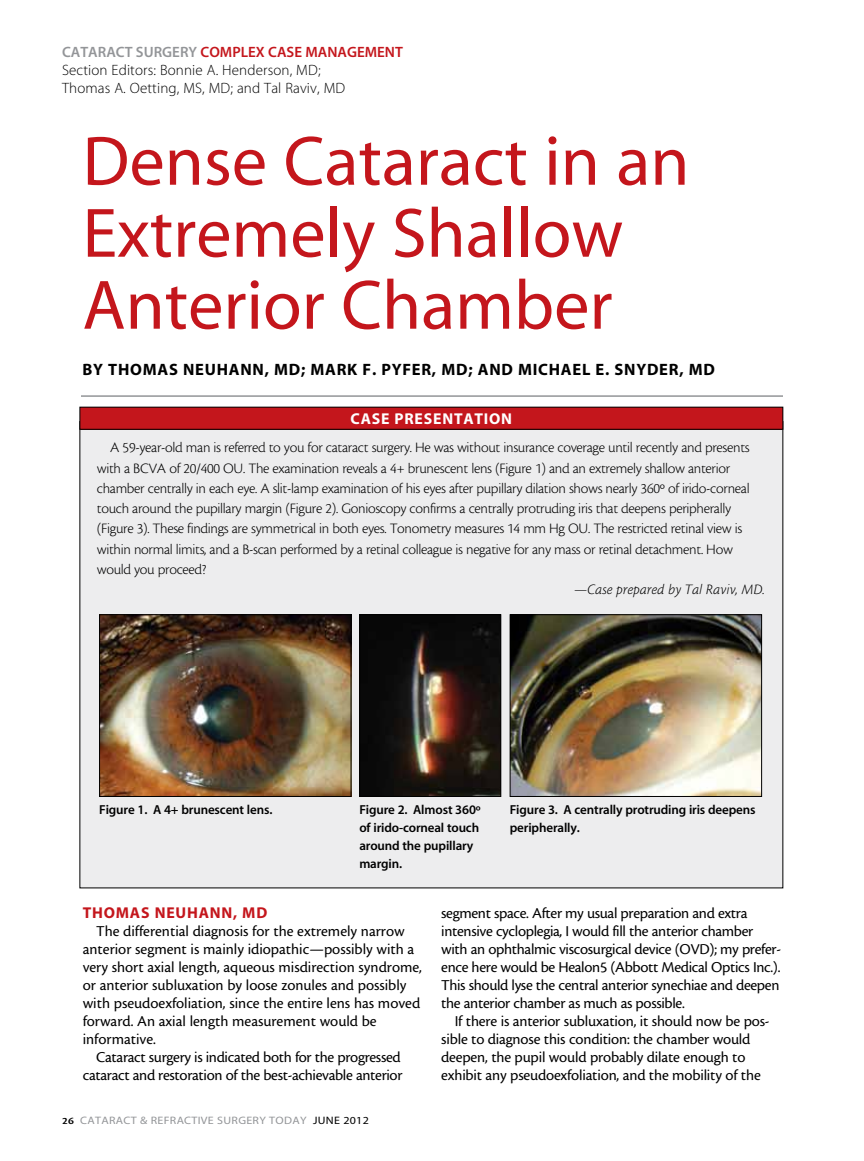
<style>
.page{position:relative;width:864px;height:1161px;background:#fff}
.page>*{position:absolute;margin:0;border:0;box-sizing:border-box;transform-origin:0 0}
.t1{font:70.5px/72px "Myriad MM 400 600";color:#c4161c}
.t2{font:16.5px "Myriad MM 700 600";letter-spacing:.045em;color:#000}
.t3{font:15.75px/18px "Cronos MM 408 10";letter-spacing:-.01em;color:#000}
.t4{font:15.75px "Myriad MM 700 600";color:#c4161c}
.t5{font:15.75px "Myriad MM 700 600";letter-spacing:.05em;color:#fff}
.t6{font:15px/20.2px "Cronos MM 250 10";letter-spacing:-.02em;color:#000}
.t7{font:15px/18px "Myriad MM 215 600";letter-spacing:.01em;color:#000}
.t8{font:15px "Myriad MM 565 600";color:#c4161c}
.t9{font:15px "Cronos MM It 250 10";color:#000}
.t10{font:13.05px/18px "Myriad MM 565 600";letter-spacing:-.01em;color:#000}
.t11{font:10.8px "Myriad MM 400 600";letter-spacing:.025em;color:#939598;scale:1.11 1}
.s1{color:#939598}
.s2{font-family:"Cronos MM 574 8";font-size:10.2px;color:#000}
.s3{color:#000}
</style>
<div class="page">
<hr style="left:81px;top:395px;width:702px;height:2px;background:#939598">
<div style="left:80px;top:422px;width:703px;height:466px;background:#ededee"></div>
<div style="left:80px;top:407px;width:703px;height:22px;background:#c4161c"></div>
<div style="left:80px;top:407px;width:703px;height:23px;border:1px solid #000"></div>
<img style="left:101px;top:616px;width:248px;height:179px">
<div style="left:99px;top:614px;width:252px;height:183px;border:1px solid #000"></div>
<img style="left:361px;top:616px;width:138px;height:179px">
<div style="left:359px;top:614px;width:142px;height:183px;border:1px solid #000"></div>
<img style="left:512px;top:616px;width:248px;height:179px">
<div style="left:510px;top:614px;width:252px;height:183px;border:1px solid #000"></div>
<p class="t8" style="left:62px;top:45px;width:342px"><span class="s1">CATARACT SURGERY</span> COMPLEX CASE MANAGEMENT</p>
<p class="t7" style="left:62px;top:62px;width:285px">Section Editors: Bonnie A. Henderson, MD;<br>Thomas A. Oetting, MS, MD; and Tal Raviv, MD</p>
<h1 class="t1" style="left:82px;top:129px;width:609px">Dense Cataract in an<br>Extremely Shallow<br>Anterior Chamber</h1>
<p class="t2" style="left:82px;top:362px;width:634px">BY THOMAS NEUHANN, MD; MARK F. PYFER, MD; AND MICHAEL E. SNYDER, MD</p>
<p class="t5" style="left:351px;top:411px;width:11px">CASE</p>
<p class="t5" style="left:395px;top:411px;width:20px">PRESE</p>
<p class="t5" style="left:442px;top:411px;width:71px">NTATION</p>
<p class="t6" style="left:97px;top:438px;width:655px;text-indent:14px">A 59-year-old man is referred to you for cataract surgery. He was without insurance coverage until recently and presents with a BCVA of 20/400 OU. The examination reveals a 4+ brunescent lens (Figure 1) and an extremely shallow anterior chamber centrally in each eye. A slit-lamp examination of his eyes after pupillary dilation shows nearly 360º of irido-corneal touch around the pupillary margin (Figure 2). Gonioscopy confirms a centrally protruding iris that deepens peripherally (Figure 3). These findings are symmetrical in both eyes. Tonometry measures 14 mm Hg OU. The restricted retinal view is within normal limits, and a B-scan performed by a retinal colleague is negative for any mass or retinal detachment. How would you proceed?</p>
<p class="t9" style="left:574px;top:581px;width:192px">—Case prepared by Tal Raviv, MD.</p>
<p class="t10" style="left:99px;top:801px;width:175px">Figure 1. A 4+ brunescent lens.</p>
<p class="t10" style="left:359px;top:801px;width:123px">Figure 2. Almost 360º of irido-corneal touch around the pupillary margin.</p>
<p class="t10" style="left:510px;top:801px;width:247px">Figure 3. A centrally protruding iris deepens peripherally.</p>
<p class="t4" style="left:83px;top:905px;width:22px">THOMAS</p>
<p class="t4" style="left:155px;top:905px;width:23px">NEUHA</p>
<p class="t4" style="left:210px;top:905px;width:59px">NN, MD</p>
<p class="t3" style="left:83px;top:922px;width:341px;text-indent:13px">The differential diagnosis for the extremely narrow anterior segment is mainly idiopathic—possibly with a very short axial length, aqueous misdirection syndrome, or anterior subluxation by loose zonules and possibly with pseudoexfoliation, since the entire lens has moved forward. An axial length measurement would be informative.</p>
<p class="t3" style="left:83px;top:1048px;width:321px;text-align:right">Cataract surgery is indicated both for the progressed cataract and restoration of the best-achievable anterior</p>
<p class="t11" style="left:62px;top:1115px;width:278px"><span class="s2">26</span> Cataract &amp; Refractive Surgery Today <span class="s3">June 2012</span></p>
<p class="t3" style="left:441px;top:904px;width:341px">segment space. After my usual preparation and extra intensive cycloplegia, I would fill the anterior chamber with an ophthalmic viscosurgical device (OVD); my prefer&shy;ence here would be Healon5 (Abbott Medical Optics Inc.).<br>This should lyse the central anterior synechiae and deepen the anterior chamber as much as possible.</p>
<p class="t3" style="left:441px;top:1012px;width:330px;text-indent:13px">If there is anterior subluxation, it should now be pos&shy;sible to diagnose this condition: the chamber would deepen, the pupil would probably dilate enough to exhibit any pseudoexfoliation, and the mobility of the</p>
</div>
